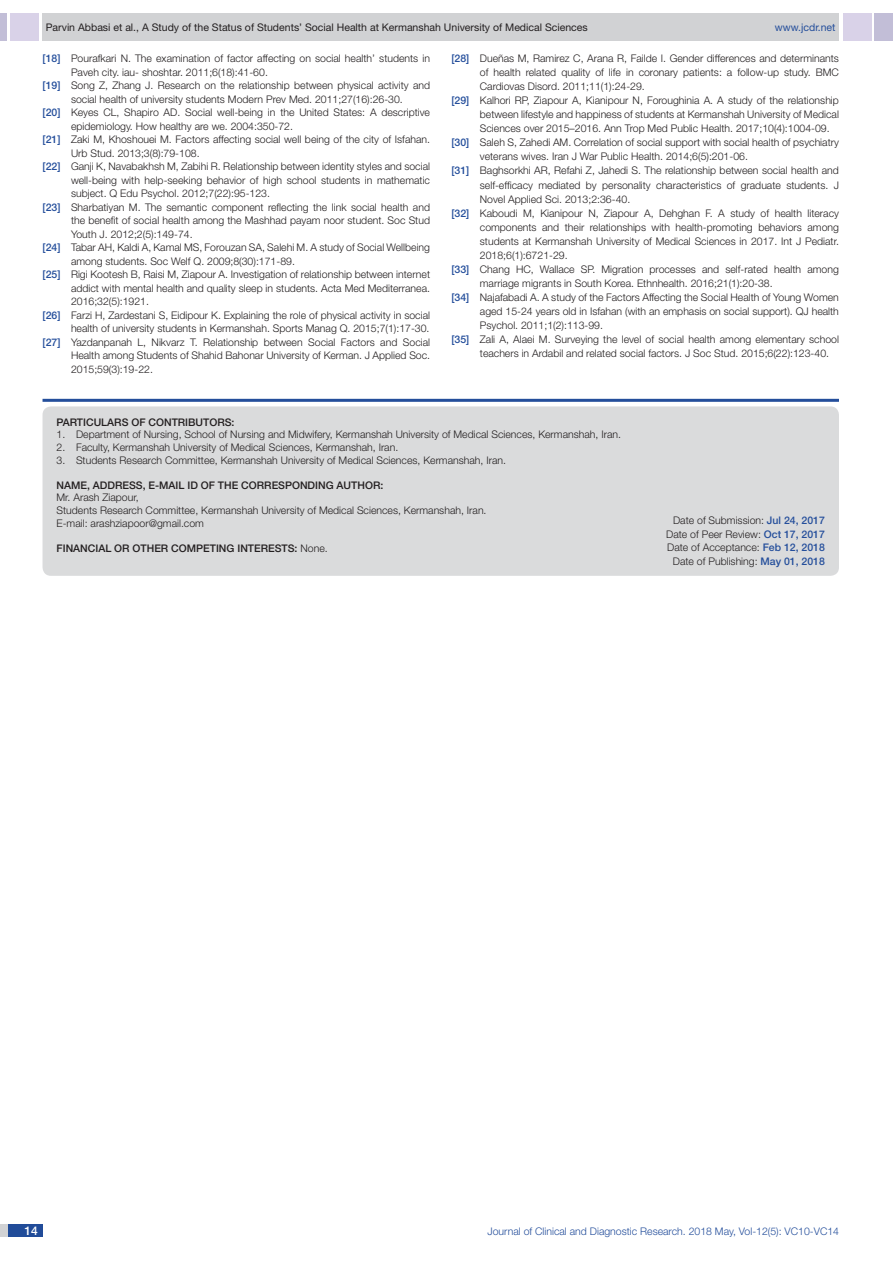
<style>
.page{position:relative;width:893px;height:1263px;background:#fff}
.page>*{position:absolute;margin:0;border:0;box-sizing:border-box;transform-origin:0 0}
.t1{font:500 12px "Helvetica Neue";color:#fff}
.Partic_Contri_Txt{font:300 10.5px "Helvetica Neue";color:#231f20}
.Partic_Contri_Head{font:500 10.5px "Helvetica Neue";color:#231f20}
.t2{font:10.5px "Helvetica Neue";color:#231f20}
.t3{font:300 10.5px "Helvetica Neue";color:#244e9b}
.t4{font:10.5px "Helvetica Neue";color:#244e9b}
.s1{font-weight:500;color:#244e9b}
.s2{font-weight:300}
</style>
<div class="page">
<div style="left:0;top:13px;width:7px;height:28px;background:#c2bed7"></div>
<div style="left:10px;top:13px;width:29px;height:28px;background:#d9d2e8"></div>
<div style="left:43px;top:13px;width:796px;height:28px;background:#d1d2d4"></div>
<div style="left:875px;top:13px;width:18px;height:28px;background:#c2bed7"></div>
<div style="left:843px;top:13px;width:29px;height:28px;background:#d9d2e8"></div>
<div style="left:0;top:1224px;width:43px;height:13px;background:#d1d2d4"></div>
<div style="left:8px;top:1224px;width:35px;height:13px;background:#214c99"></div>
<hr style="left:43px;top:399px;width:796px;height:3px;background:#244e9b">
<div style="left:43px;top:406px;width:796px;height:170px;background:#dadbdc;border-radius:9px"></div>
<p class="t2" style="left:46px;top:21px;width:543px">Parvin Abbasi et al., A Study of the Status of Students’ Social Health at Kermanshah University of Medical Sciences</p>
<p class="t4" style="left:775px;top:21px;width:62px">www.jcdr.net</p>
<p class="Partic_Contri_Txt" style="left:43px;top:52px;width:389px"><span class="s1">[18]</span> Pourafkari N. The examination of factor affecting on social health’ students in</p>
<p class="Partic_Contri_Txt" style="left:71px;top:66px;width:198px">Paveh city. iau- shoshtar. 2011;6(18):41-60.</p>
<p class="Partic_Contri_Txt" style="left:43px;top:79px;width:389px"><span class="s1">[19]</span> Song Z, Zhang J. Research on the relationship between physical activity and</p>
<p class="Partic_Contri_Txt" style="left:71px;top:93px;width:333px">social health of university students Modern Prev Med. 2011;27(16):26-30.</p>
<p class="Partic_Contri_Txt" style="left:43px;top:106px;width:389px"><span class="s1">[20]</span> Keyes CL, Shapiro AD. Social well-being in the United States: A descriptive</p>
<p class="Partic_Contri_Txt" style="left:71px;top:120px;width:223px">epidemiology. How healthy are we. 2004:350-72.</p>
<p class="Partic_Contri_Txt" style="left:43px;top:133px;width:389px"><span class="s1">[21]</span> Zaki M, Khoshouei M. Factors affecting social well being of the city of Isfahan.</p>
<p class="Partic_Contri_Txt" style="left:71px;top:147px;width:130px">Urb Stud. 2013;3(8):79-108.</p>
<p class="Partic_Contri_Txt" style="left:43px;top:160px;width:389px"><span class="s1">[22]</span> Ganji K, Navabakhsh M, Zabihi R. Relationship between identity styles and social</p>
<p class="Partic_Contri_Txt" style="left:71px;top:174px;width:361px">well-being with help-seeking behavior of high school students in mathematic</p>
<p class="Partic_Contri_Txt" style="left:71px;top:187px;width:201px">subject. Q Edu Psychol. 2012;7(22):95-123.</p>
<p class="Partic_Contri_Txt" style="left:43px;top:201px;width:389px"><span class="s1">[23]</span> Sharbatiyan M. The semantic component reflecting the link social health and</p>
<p class="Partic_Contri_Txt" style="left:71px;top:214px;width:361px">the benefit of social health among the Mashhad payam noor student. Soc Stud</p>
<p class="Partic_Contri_Txt" style="left:71px;top:228px;width:123px">Youth J. 2012;2(5):149-74.</p>
<p class="Partic_Contri_Txt" style="left:43px;top:241px;width:389px"><span class="s1">[24]</span> Tabar AH, Kaldi A, Kamal MS, Forouzan SA, Salehi M. A study of Social Wellbeing</p>
<p class="Partic_Contri_Txt" style="left:71px;top:255px;width:225px">among students. Soc Welf Q. 2009;8(30):171-89.</p>
<p class="Partic_Contri_Txt" style="left:43px;top:268px;width:389px"><span class="s1">[25]</span> Rigi Kootesh B, Raisi M, Ziapour A. Investigation of relationship between internet</p>
<p class="Partic_Contri_Txt" style="left:71px;top:282px;width:361px">addict with mental health and quality sleep in students. Acta Med Mediterranea.</p>
<p class="Partic_Contri_Txt" style="left:71px;top:295px;width:80px">2016;32(5):1921.</p>
<p class="Partic_Contri_Txt" style="left:43px;top:309px;width:389px"><span class="s1">[26]</span> Farzi H, Zardestani S, Eidipour K. Explaining the role of physical activity in social</p>
<p class="Partic_Contri_Txt" style="left:71px;top:322px;width:360px">health of university students in Kermanshah. Sports Manag Q. 2015;7(1):17-30.</p>
<p class="Partic_Contri_Txt" style="left:43px;top:336px;width:389px"><span class="s1">[27]</span> Yazdanpanah L, Nikvarz T. Relationship between Social Factors and Social</p>
<p class="Partic_Contri_Txt" style="left:71px;top:349px;width:361px">Health among Students of Shahid Bahonar University of Kerman. J Applied Soc.</p>
<p class="Partic_Contri_Txt" style="left:71px;top:363px;width:83px">2015;59(3):19-22.</p>
<p class="Partic_Contri_Txt" style="left:451px;top:52px;width:389px"><span class="s1">[28]</span> Dueñas M, Ramirez C, Arana R, Failde I. Gender differences and determinants</p>
<p class="Partic_Contri_Txt" style="left:480px;top:66px;width:361px">of health related quality of life in coronary patients: a follow-up study. BMC</p>
<p class="Partic_Contri_Txt" style="left:480px;top:80px;width:166px">Cardiovas Disord. 2011;11(1):24-29.</p>
<p class="Partic_Contri_Txt" style="left:451px;top:94px;width:389px"><span class="s1">[29]</span> Kalhori RP, Ziapour A, Kianipour N, Foroughinia A. A study of the relationship</p>
<p class="Partic_Contri_Txt" style="left:480px;top:108px;width:361px">between lifestyle and happiness of students at Kermanshah University of Medical</p>
<p class="Partic_Contri_Txt" style="left:480px;top:122px;width:351px">Sciences over 2015–2016. Ann Trop Med Public Health. 2017;10(4):1004-09.</p>
<p class="Partic_Contri_Txt" style="left:451px;top:136px;width:389px"><span class="s1">[30]</span> Saleh S, Zahedi AM. Correlation of social support with social health of psychiatry</p>
<p class="Partic_Contri_Txt" style="left:480px;top:150px;width:270px">veterans wives. Iran J War Public Health. 2014;6(5):201-06.</p>
<p class="Partic_Contri_Txt" style="left:451px;top:164px;width:389px"><span class="s1">[31]</span> Baghsorkhi AR, Refahi Z, Jahedi S. The relationship between social health and</p>
<p class="Partic_Contri_Txt" style="left:480px;top:178px;width:361px">self-efficacy mediated by personality characteristics of graduate students. J</p>
<p class="Partic_Contri_Txt" style="left:480px;top:192px;width:152px">Novel Applied Sci. 2013;2:36-40.</p>
<p class="Partic_Contri_Txt" style="left:451px;top:206px;width:389px"><span class="s1">[32]</span> Kaboudi M, Kianipour N, Ziapour A, Dehghan F. A study of health literacy</p>
<p class="Partic_Contri_Txt" style="left:480px;top:220px;width:361px">components and their relationships with health-promoting behaviors among</p>
<p class="Partic_Contri_Txt" style="left:480px;top:234px;width:361px">students at Kermanshah University of Medical Sciences in 2017. Int J Pediatr.</p>
<p class="Partic_Contri_Txt" style="left:480px;top:248px;width:89px">2018;6(1):6721-29.</p>
<p class="Partic_Contri_Txt" style="left:451px;top:262px;width:389px"><span class="s1">[33]</span> Chang HC, Wallace SP. Migration processes and self-rated health among</p>
<p class="Partic_Contri_Txt" style="left:480px;top:276px;width:294px">marriage migrants in South Korea. Ethnhealth. 2016;21(1):20-38.</p>
<p class="Partic_Contri_Txt" style="left:451px;top:291px;width:389px"><span class="s1">[34]</span> Najafabadi A. A study of the Factors Affecting the Social Health of Young Women</p>
<p class="Partic_Contri_Txt" style="left:480px;top:305px;width:361px">aged 15-24 years old in Isfahan (with an emphasis on social support). QJ health</p>
<p class="Partic_Contri_Txt" style="left:480px;top:319px;width:125px">Psychol. 2011;1(2):113-99.</p>
<p class="Partic_Contri_Txt" style="left:451px;top:333px;width:389px"><span class="s1">[35]</span> Zali A, Alaei M. Surveying the level of social health among elementary school</p>
<p class="Partic_Contri_Txt" style="left:480px;top:347px;width:351px">teachers in Ardabil and related social factors. J Soc Stud. 2015;6(22):123-40.</p>
<p class="Partic_Contri_Head" style="left:57px;top:416px;width:179px">PARTICULARS OF CONTRIBUTORS:</p>
<p class="Partic_Contri_Txt" style="left:57px;top:428px;width:566px">1. Department of Nursing, School of Nursing and Midwifery, Kermanshah University of Medical Sciences, Kermanshah, Iran.</p>
<p class="Partic_Contri_Txt" style="left:57px;top:441px;width:343px">2. Faculty, Kermanshah University of Medical Sciences, Kermanshah, Iran.</p>
<p class="Partic_Contri_Txt" style="left:57px;top:453px;width:451px">3. Students Research Committee, Kermanshah University of Medical Sciences, Kermanshah, Iran.</p>
<p class="Partic_Contri_Head" style="left:57px;top:479px;width:328px">NAME, ADDRESS, E-MAI L ID OF THE CORRESPONDING AUTHOR:</p>
<p class="Partic_Contri_Txt" style="left:57px;top:491px;width:84px">Mr. Arash Ziapour,</p>
<p class="Partic_Contri_Txt" style="left:57px;top:504px;width:432px">Students Research Committee, Kermanshah University of Medical Sciences, Kermanshah, Iran.</p>
<p class="Partic_Contri_Txt" style="left:57px;top:516px;width:149px">E-mail: arashziapoor@gmail.com</p>
<p class="Partic_Contri_Head" style="left:57px;top:542px;width:273px">FINANCIAL OR OTHER COMPETING INTERESTS: <span class="s2">None.</span></p>
<p class="Partic_Contri_Txt" style="left:673px;top:514px;width:153px">Date of Submission: <span class="s1">JUL 24, 2017</span></p>
<p class="Partic_Contri_Txt" style="left:666px;top:527px;width:160px">Date of Peer Review: <span class="s1">OCT 17, 2017</span></p>
<p class="Partic_Contri_Txt" style="left:667px;top:541px;width:159px">Date of Acceptance: <span class="s1">FEB 12, 2018</span></p>
<p class="Partic_Contri_Txt" style="left:673px;top:554px;width:154px">Date of Publishing: <span class="s1">MAY 01, 2018</span></p>
<p class="t1" style="left:24px;top:1223px;width:15px">14</p>
<p class="t3" style="left:488px;top:1225px;width:353px">Journal of Clinical and Diagnostic Research. 2018 May, Vol-12(5): VC10-VC14</p>
</div>
